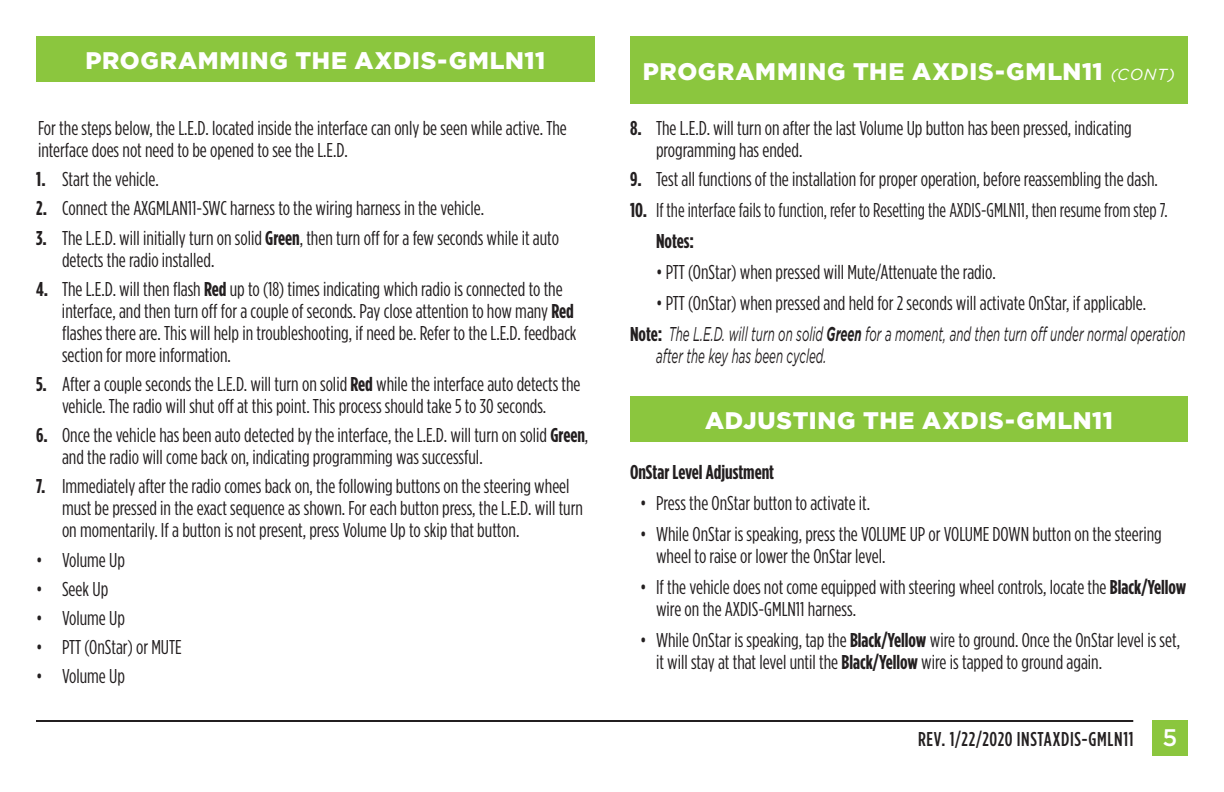
<style>
.page{position:relative;width:1224px;height:792px;background:#fff}
.page>*{position:absolute;margin:0;border:0;box-sizing:border-box;transform-origin:0 0}
.t1{font:900 24px "Gotham";letter-spacing:.03em;color:#fff}
.t2{font:20px/22px "Gotham Condensed";color:#231f20}
.t3{font:italic 20px/22px "Gotham";color:#231f20;scale:.58 1}
.t4{font:20px/31px "Gotham Condensed";color:#231f20;scale:.95 1}
.t5{font:500 20px "Gotham Condensed";letter-spacing:.03em;color:#231f20}
.t6{font:700 20px "Gotham Condensed";color:#231f20}
.s1{font-weight:700}
.s2{font-weight:400;font-style:italic;font-size:16px}
.s3{font-family:"Gotham Condensed";font-weight:700;font-style:normal}
.s4{font-family:"Gotham";font-size:24px;color:#fff}
</style>
<div class="page">
<div style="left:1152px;top:720px;width:36px;height:36px;background:#8bc63e"></div>
<hr style="left:36px;top:720px;width:1097px;height:2px;background:#231f20">
<div style="left:36px;top:36px;width:559px;height:45px;background:#8bc63e"></div>
<div style="left:630px;top:36px;width:558px;height:68px;background:#8bc63e"></div>
<div style="left:630px;top:396px;width:558px;height:45px;background:#8bc63e"></div>
<p class="t1" style="left:85px;top:46px;width:461px">PROGRAMMING THE AXDIS-GMLN11</p>
<p class="t2" style="left:38px;top:117px;width:530px">For the steps below, the L.E.D. located inside the interface can only be seen while active. The interface does not need to be opened to see the L.E.D.</p>
<p class="t2" style="left:36px;top:168px;width:124px"><span class="s1">1.</span> Start the vehicle.</p>
<p class="t2" style="left:36px;top:197px;width:450px"><span class="s1">2.</span> Connect the AXGMLAN11-SWC harness to the wiring harness in the vehicle.</p>
<p class="t2" style="left:62px;top:226px;width:498px;text-indent:-26px"><span class="s1">3.</span> The L.E.D. will initially turn on solid <span class="s1">Green</span>, then turn off for a few seconds while it auto detects the radio installed.</p>
<p class="t2" style="left:62px;top:277px;width:516px;text-indent:-26px"><span class="s1">4.</span> The L.E.D. will then flash <span class="s1">Red</span> up to (18) times indicating which radio is connected to the interface, and then turn off for a couple of seconds. Pay close attention to how many <span class="s1">Red </span>flashes there are. This will help in troubleshooting, if need be. Refer to the L.E.D. feedback section for more information.</p>
<p class="t2" style="left:36px;top:373px;width:546px;text-align:center"><span class="s1">5.</span> After a couple seconds the L.E.D. will turn on solid <span class="s1">Red</span> while the interface auto detects the vehicle. The radio will shut off at this point. This process should take 5 to 30 seconds.</p>
<p class="t2" style="left:62px;top:424px;width:528px;text-indent:-26px"><span class="s1">6.</span> Once the vehicle has been auto detected by the interface, the L.E.D. will turn on solid <span class="s1">Green</span>, and the radio will come back on, indicating programming was successful.</p>
<p class="t2" style="left:62px;top:475px;width:522px;text-indent:-26px"><span class="s1">7.</span> Immediately after the radio comes back on, the following buttons on the steering wheel must be pressed in the exact sequence as shown. For each button press, the L.E.D. will turn on momentarily. If a button is not present, press Volume Up to skip that button.</p>
<p class="t2" style="left:36px;top:548px;width:90px">• Volume Up</p>
<p class="t2" style="left:36px;top:577px;width:74px">• Seek Up</p>
<p class="t2" style="left:36px;top:607px;width:90px">• Volume Up</p>
<p class="t2" style="left:36px;top:636px;width:147px">• PTT (OnStar) or MUTE</p>
<p class="t2" style="left:36px;top:665px;width:90px">• Volume Up</p>
<p class="t1" style="left:643px;top:57px;width:534px">PROGRAMMING THE AXDIS-GMLN11 <span class="s2">(CONT)</span></p>
<p class="t2" style="left:656px;top:117px;width:477px;text-indent:-26px"><span class="s1">8.</span> The L.E.D. will turn on after the last Volume Up button has been pressed, indicating programming has ended.</p>
<p class="t2" style="left:630px;top:168px;width:529px"><span class="s1">9.</span> Test all functions of the installation for proper operation, before reassembling the dash.</p>
<p class="t4" style="left:656px;top:194px;width:540px;text-indent:-26px"><span class="s1">10.</span> If the interface fails to function, refer to Resetting the AXDIS-GMLN11, then resume from step 7.<br><span class="s1">Notes:</span></p>
<p class="t2" style="left:656px;top:261px;width:341px">• PTT (OnStar) when pressed will Mute/Attenuate the radio.</p>
<p class="t2" style="left:656px;top:292px;width:492px">• PTT (OnStar) when pressed and held for 2 seconds will activate OnStar, if applicable.</p>
<p class="t3" style="left:656px;top:323px;width:915px;text-indent:-26px"><span class="s3">Note:</span> The L.E.D. will turn on solid <span class="s1">Green</span> for a moment, and then turn off under normal operation after the key has been cycled.</p>
<p class="t1" style="left:705px;top:406px;width:409px">ADJUSTING THE AXDIS-GMLN11</p>
<p class="t6" style="left:630px;top:461px;width:146px">OnStar Level Adjustment</p>
<p class="t2" style="left:640px;top:491px;width:232px">• Press the OnStar button to activate it.</p>
<p class="t2" style="left:656px;top:522px;width:507px;text-indent:-16px">• While OnStar is speaking, press the VOLUME UP or VOLUME DOWN button on the steering wheel to raise or lower the OnStar level.</p>
<p class="t2" style="left:656px;top:575px;width:532px;text-indent:-16px">• If the vehicle does not come equipped with steering wheel controls, locate the <span class="s1">Black/Yellow </span>wire on the AXDIS-GMLN11 harness.</p>
<p class="t2" style="left:656px;top:628px;width:526px;text-indent:-16px">• While OnStar is speaking, tap the <span class="s1">Black/Yellow</span> wire to ground. Once the OnStar level is set, it will stay at that level until the <span class="s1">Black/Yellow</span> wire is tapped to ground again.</p>
<p class="t5" style="left:918px;top:728px;width:261px">REV. 1/22/2020 INSTAXDIS-GMLN11 <span class="s4">5</span></p>
</div>
